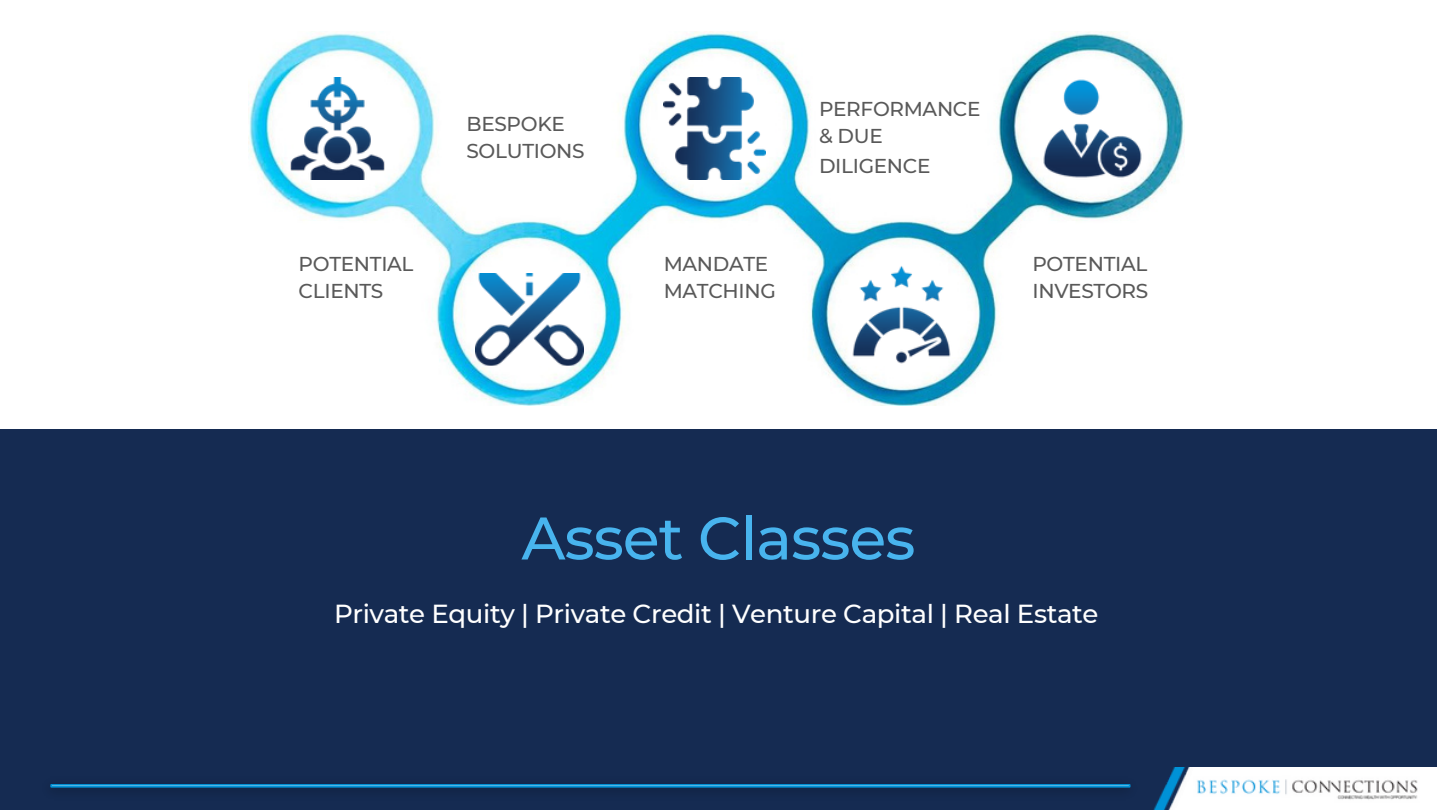
<style>
.page{position:relative;width:1440px;height:810px;background:#fff}
.page>*{position:absolute;margin:0;border:0;box-sizing:border-box;transform-origin:0 0}
.t1{font:500 60px "Montserrat";letter-spacing:-.015em;color:#48b4ee}
.t2{font:500 26px "Montserrat";letter-spacing:-.015em;color:#fff}
.t3{font:500 20px/27px "Montserrat";letter-spacing:-.015em;color:#595959}
</style>
<div class="page">
<div style="left:0;top:429px;width:1437px;height:381px;background:#152b52"></div>
<img style="left:249px;top:32px;width:936px;height:373px">
<img style="left:476px;top:274px;width:108px;height:91px">
<img style="left:287px;top:77px;width:102px;height:102px">
<img style="left:664px;top:77px;width:102px;height:102px">
<img style="left:851px;top:263px;width:102px;height:102px">
<img style="left:1041px;top:77px;width:102px;height:102px">
<img style="left:1153px;top:768px;width:284px;height:42px">
<div style="left:50px;top:784px;width:1081px;height:4px;border:2px solid #0094d9"></div>
<p class="t3" style="left:299px;top:251px;width:116px">POTENTIAL<br>CLIENTS</p>
<p class="t3" style="left:467px;top:111px;width:120px">BESPOKE<br>SOLUTIONS</p>
<p class="t3" style="left:664px;top:250px;width:114px">MANDATE<br>MATCHING</p>
<h1 class="t3" style="left:819px;top:96px;width:163px">PERFORMANCE &amp; DUE</h1>
<h2 class="t3" style="left:819px;top:153px;width:113px">DILIGENCE</h2>
<p class="t3" style="left:1032px;top:250px;width:117px">POTENTIAL<br>INVESTORS</p>
<p class="t1" style="left:522px;top:501px;width:395px">Asset Classes</p>
<p class="t2" style="left:334px;top:598px;width:766px">Private Equity | Private Credit | Venture Capital | Real Estate</p>
</div>
